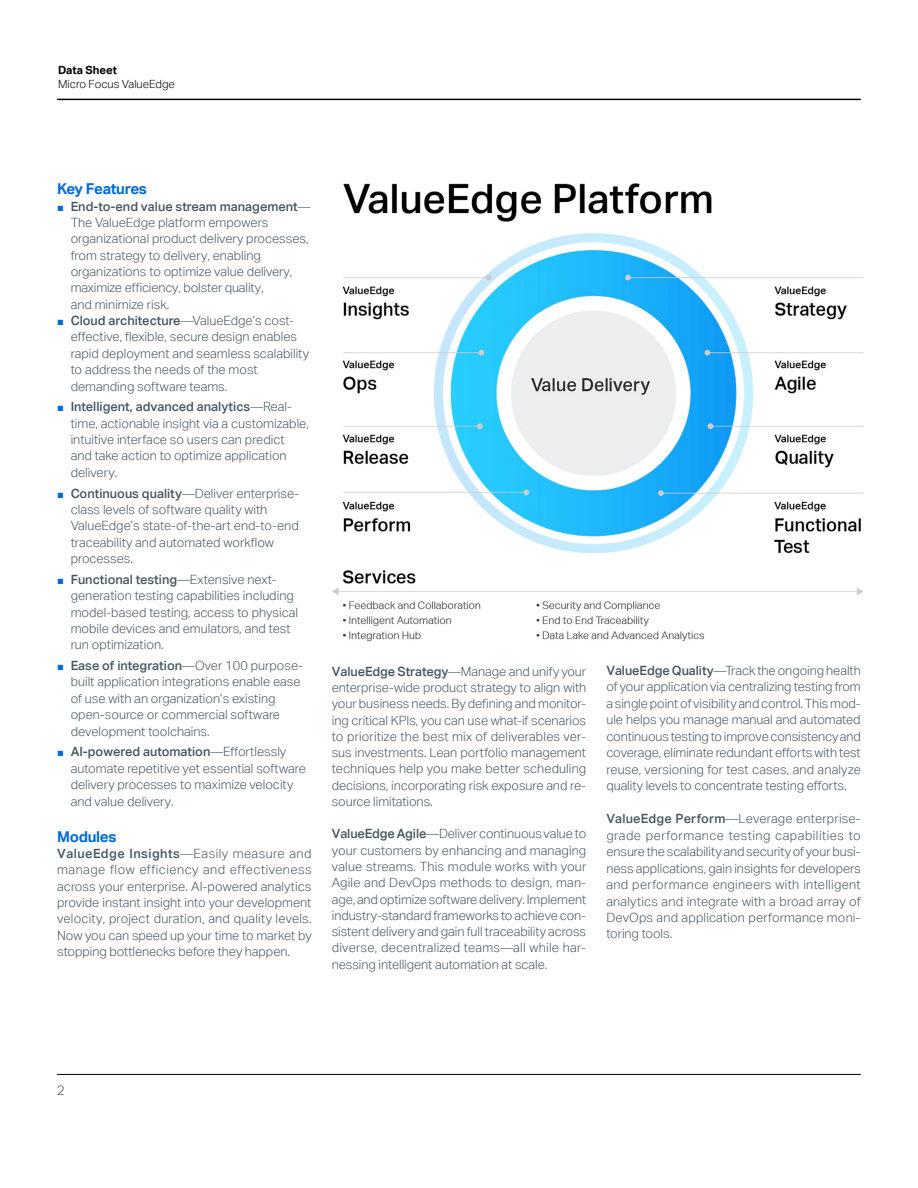
<style>
.page{position:relative;width:918px;height:1188px;background:#fff}
.page>*{position:absolute;margin:0;border:0;box-sizing:border-box;transform-origin:0 0}
.subhead_10_13-blue{font:700 15px "Aktiv Grotesk";letter-spacing:-.02em;color:#006bd6}
.t1{font:300 13.5px "Aktiv Grotesk";color:#455560}
.body_8_5_11-grey{font:300 12.75px/16.4px "Aktiv Grotesk";color:#455560}
.t2{font:300 11.25px "Aktiv Grotesk";color:#000}
.t3{font:700 11.25px "Aktiv Grotesk";color:#000}
.s1{font-family:"Arial";font-weight:400;font-size:11.25px;color:#006bd6}
.s2{font-weight:500}
</style>
<div class="page">
<hr style="left:57px;top:1074px;width:804px;height:1px;background:#000">
<hr style="left:57px;top:99px;width:804px;height:1px;background:#000">
<img style="left:332px;top:183px;width:532px;height:459px">
<p class="t3" style="left:58px;top:63px;width:60px">Data Sheet</p>
<p class="t2" style="left:58px;top:78px;width:118px">Micro Focus ValueEdge</p>
<p class="subhead_10_13-blue" style="left:57px;top:180px;width:91px">Key Features</p>
<p class="body_8_5_11-grey" style="left:71px;top:198px;width:242px;text-indent:-14px"><span class="s1">■</span> <span class="s2">End-to-end value stream management</span>— The ValueEdge platform empowers organizational product delivery processes, from strategy to delivery, enabling organizations to optimize value delivery, maximize efficiency, bolster quality,<br>and minimize risk.</p>
<p class="body_8_5_11-grey" style="left:71px;top:312px;width:240px;text-indent:-14px"><span class="s1">■</span> <span class="s2">Cloud architecture</span>—ValueEdge’s cost&shy;effective, flexible, secure design enables rapid deployment and seamless scalability to address the needs of the most demanding software teams.</p>
<p class="body_8_5_11-grey" style="left:71px;top:399px;width:240px;text-indent:-14px"><span class="s1">■</span> <span class="s2">Intelligent, advanced analytics</span>—Real&shy;time, actionable insight via a customizable, intuitive interface so users can predict and take action to optimize application delivery.</p>
<p class="body_8_5_11-grey" style="left:71px;top:485px;width:230px;text-indent:-14px"><span class="s1">■</span> <span class="s2">Continuous quality</span>—Deliver enterprise&shy;class levels of software quality with ValueEdge’s state-of-the-art end-to-end traceability and automated workflow processes.</p>
<p class="body_8_5_11-grey" style="left:71px;top:571px;width:229px;text-indent:-14px"><span class="s1">■</span> <span class="s2">Functional testing</span>—Extensive next&shy;generation testing capabilities including model-based testing, access to physical mobile devices and emulators, and test run optimization.</p>
<p class="body_8_5_11-grey" style="left:71px;top:657px;width:234px;text-indent:-14px"><span class="s1">■</span> <span class="s2">Ease of integration</span>—Over 100 purpose&shy;built application integrations enable ease of use with an organization’s existing open-source or commercial software development toolchains.</p>
<p class="body_8_5_11-grey" style="left:71px;top:744px;width:237px;text-indent:-14px"><span class="s1">■</span> <span class="s2">AI-powered automation</span>—Effortlessly automate repetitive yet essential software delivery processes to maximize velocity and value delivery.</p>
<p class="subhead_10_13-blue" style="left:57px;top:827px;width:61px">Modules</p>
<p class="body_8_5_11-grey" style="left:57px;top:845px;width:256px;text-align:justify"><span class="s2">ValueEdge Insights</span>—Easily measure and manage flow efficiency and effectiveness across your enterprise. AI-powered analytics provide instant insight into your development velocity, project duration, and quality levels.<br>Now you can speed up your time to market by stopping bottlenecks before they happen.</p>
<p class="body_8_5_11-grey" style="left:332px;top:663px;width:256px;text-align:justify"><span class="s2">ValueEdge Strategy</span>—Manage and unify your enterprise-wide product strategy to align with your business needs. By defining and monitor&shy;ing critical KPIs, you can use what-if scenarios to prioritize the best mix of deliverables ver&shy;sus investments. Lean portfolio management techniques help you make better scheduling decisions, incorporating risk exposure and re&shy;source limitations.</p>
<p class="body_8_5_11-grey" style="left:332px;top:826px;width:256px;text-align:justify"><span class="s2">ValueEdge Agile</span>—Deliver continuous value to your customers by enhancing and managing value streams. This module works with your Agile and DevOps methods to design, man&shy;age, and optimize software delivery. Implement industry-standard frameworks to achieve con&shy;sistent delivery and gain full traceability across diverse, decentralized teams—all while har&shy;nessing intelligent automation at scale.</p>
<p class="body_8_5_11-grey" style="left:606px;top:662px;width:256px;text-align:justify"><span class="s2">ValueEdge Quality</span>—Track the ongoing health of your application via centralizing testing from a single point of visibility and control. This mod&shy;ule helps you manage manual and automated continuous testing to improve consistency and coverage, eliminate redundant efforts with test reuse, versioning for test cases, and analyze quality levels to concentrate testing efforts.</p>
<p class="body_8_5_11-grey" style="left:606px;top:810px;width:256px;text-align:justify"><span class="s2">ValueEdge Perform</span>—Leverage enterprise&shy;grade performance testing capabilities to ensure the scalability and security of your busi&shy;ness applications, gain insights for developers and performance engineers with intelligent analytics and integrate with a broad array of DevOps and application performance moni&shy;toring tools.</p>
<p class="t1" style="left:57px;top:1082px;width:9px">2</p>
</div>
